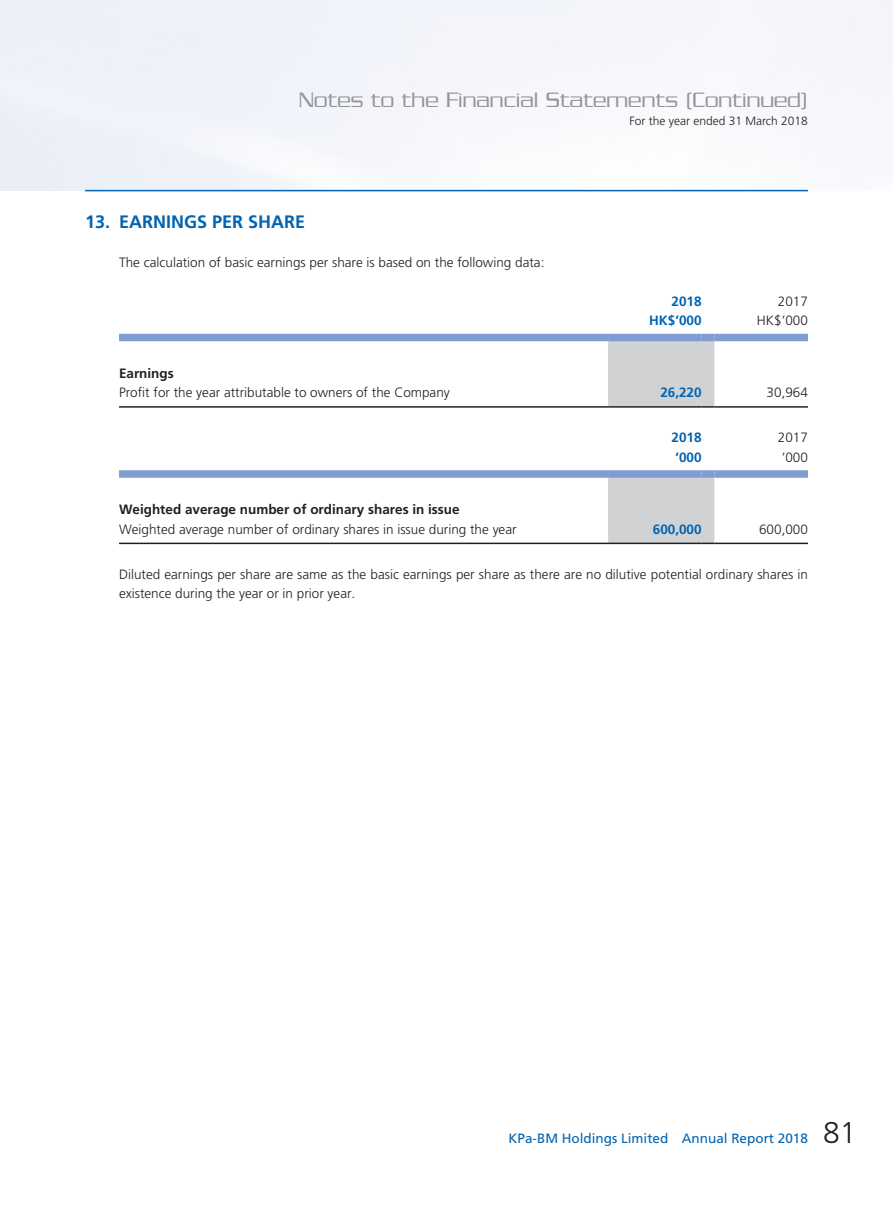
<style>
.page{position:relative;width:893px;height:1212px;background:#fff}
.page>*{position:absolute;margin:0;border:0;box-sizing:border-box;transform-origin:0 0}
.t1{font:300 30px "Frutiger LT Std";color:#231f20}
.t2{font:300 22.5px "Serpentine Std";color:#939598}
.t3{font:700 18px "Frutiger LT Std";color:#0164b2}
.t4{font:300 13.5px/19.5px "Frutiger LT Std";color:#231f20}
.t5{font:700 13.5px "Frutiger LT Std";color:#231f20}
.t6{font:13.5px "Frutiger LT Std";color:#0164b2}
.t7{font:700 13.5px "Frutiger LT Std";color:#0164b2}
.t8{font:300 12px "Frutiger LT Std";color:#231f20}
</style>
<div class="page">
<hr style="left:85px;top:190px;width:723px;height:1px;background:#0164b2">
<hr style="left:119px;top:406px;width:489px;height:2px;background:#231f20">
<div style="left:608px;top:341px;width:106px;height:67px;background:#d1d2d4"></div>
<hr style="left:714px;top:406px;width:94px;height:2px;background:#231f20">
<div style="left:119px;top:334px;width:489px;height:7px;background:#7f9dd1"></div>
<div style="left:608px;top:334px;width:94px;height:7px;background:#7f9dd1"></div>
<div style="left:702px;top:334px;width:12px;height:7px;background:#7f9dd1"></div>
<div style="left:714px;top:334px;width:94px;height:7px;background:#7f9dd1"></div>
<hr style="left:119px;top:543px;width:489px;height:1px;background:#231f20">
<div style="left:608px;top:478px;width:106px;height:66px;background:#d1d2d4"></div>
<hr style="left:714px;top:543px;width:94px;height:1px;background:#231f20">
<div style="left:119px;top:470px;width:489px;height:8px;background:#7f9dd1"></div>
<div style="left:608px;top:470px;width:94px;height:8px;background:#7f9dd1"></div>
<div style="left:702px;top:470px;width:12px;height:8px;background:#7f9dd1"></div>
<div style="left:714px;top:470px;width:94px;height:8px;background:#7f9dd1"></div>
<h2 class="t2" style="left:299px;top:87px;width:511px">Notes to the Financial Statements (Continued)</h2>
<h3 class="t3" style="left:85px;top:211px;width:222px">13. EARNINGS PER SHARE</h3>
<p class="t4" style="left:119px;top:252px;width:427px">The calculation of basic earnings per share is based on the following data:</p>
<p class="t8" style="left:629px;top:114px;width:180px">For the year ended 31 March 2018</p>
<p class="t7" style="left:672px;top:293px;width:32px">2018</p>
<p class="t4" style="left:778px;top:291px;width:32px">2017</p>
<p class="t7" style="left:649px;top:312px;width:54px">HK$’000</p>
<p class="t4" style="left:757px;top:311px;width:53px">HK$’000</p>
<p class="t5" style="left:119px;top:365px;width:56px">Earnings</p>
<p class="t4" style="left:119px;top:383px;width:332px">Profit for the year attributable to owners of the Company</p>
<p class="t7" style="left:660px;top:385px;width:43px">26,220</p>
<p class="t4" style="left:767px;top:383px;width:43px">30,964</p>
<p class="t7" style="left:672px;top:429px;width:32px">2018</p>
<p class="t4" style="left:778px;top:428px;width:32px">2017</p>
<p class="t7" style="left:675px;top:449px;width:28px">’000</p>
<p class="t4" style="left:782px;top:447px;width:28px">’000</p>
<p class="t5" style="left:119px;top:502px;width:342px">Weighted average number of ordinary shares in issue</p>
<p class="t4" style="left:119px;top:520px;width:399px">Weighted average number of ordinary shares in issue during the year</p>
<p class="t7" style="left:653px;top:521px;width:50px">600,000</p>
<p class="t4" style="left:759px;top:520px;width:50px">600,000</p>
<p class="t4" style="left:119px;top:564px;width:690px">Diluted earnings per share are same as the basic earnings per share as there are no dilutive potential ordinary shares in existence during the year or in prior year.</p>
<p class="t6" style="left:509px;top:1131px;width:301px">KPa-BM Holdings Limited Annual Report 2018</p>
<h1 class="t1" style="left:823px;top:1116px;width:35px">81</h1>
</div>
